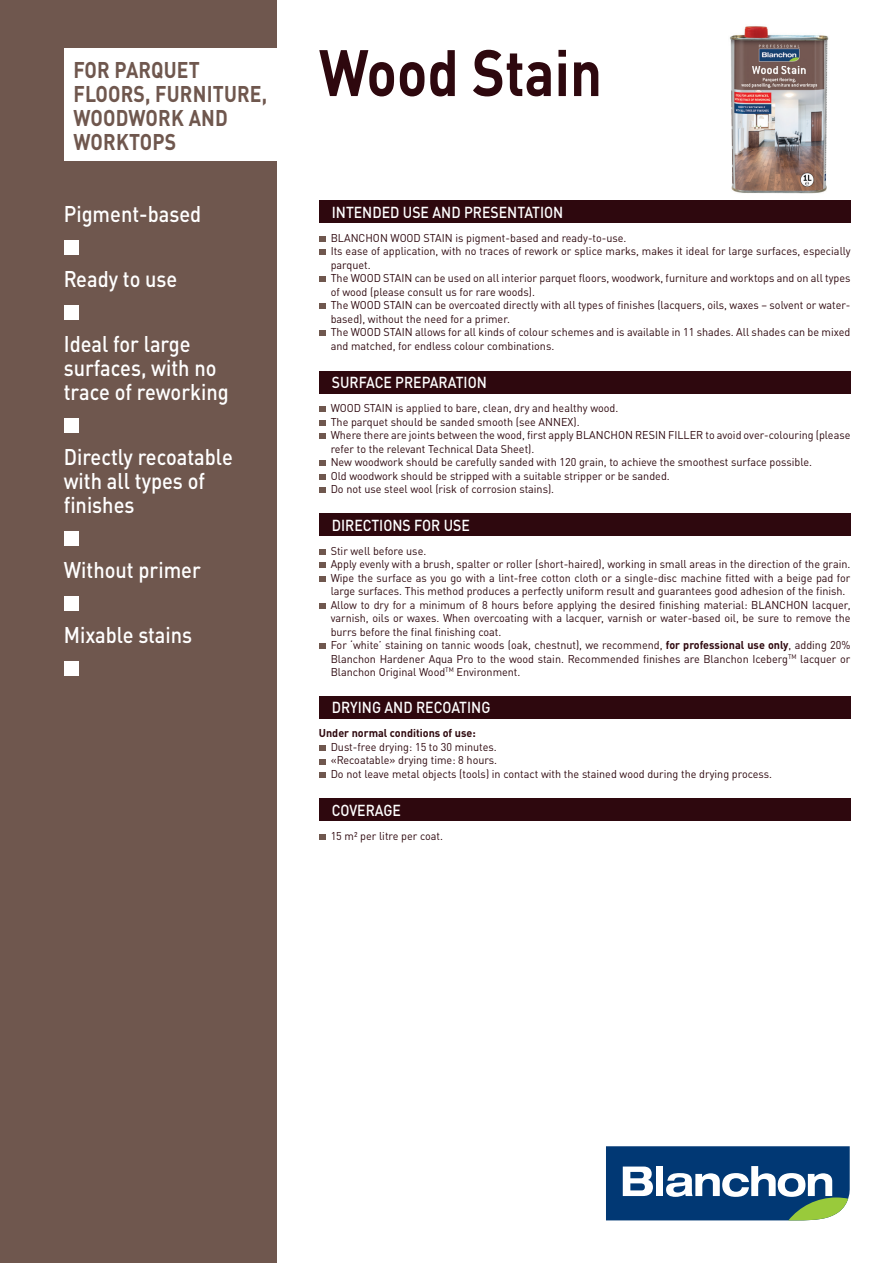
<style>
.page{position:relative;width:893px;height:1263px;background:#fff}
.page>*{position:absolute;margin:0;border:0;box-sizing:border-box;transform-origin:0 0}
.t1{font:700 64.5px "DINOT";color:#2e080e;scale:.87 1}
.t2{font:500 22.5px/24px "DINOT";color:#fff;scale:.89 1}
.t3{font:700 22.5px/24px "DINOT";letter-spacing:.01em;color:#6f574e;scale:.86 1}
.t4{font:500 15.75px "DINOT";color:#fff;scale:.89 1}
.t5{font:11.25px/13.5px "DINOT";color:#2e080e;scale:.96 1}
.t6{font:700 11.25px "DINOT";color:#2e080e;scale:.96 1}
.s1{font-weight:700}
</style>
<div class="page">
<div style="left:0;top:0;width:276px;height:1263px;background:#6f574e"></div>
<div style="left:319px;top:200px;width:531px;height:23px;background:#2e080e"></div>
<div style="left:319px;top:371px;width:531px;height:23px;background:#2e080e"></div>
<div style="left:319px;top:513px;width:531px;height:23px;background:#2e080e"></div>
<div style="left:319px;top:696px;width:531px;height:23px;background:#2e080e"></div>
<div style="left:319px;top:798px;width:531px;height:23px;background:#2e080e"></div>
<svg style="left:319px;top:236px;width:6px;height:6px"></svg>
<svg style="left:319px;top:249px;width:6px;height:6px"></svg>
<svg style="left:319px;top:276px;width:6px;height:6px"></svg>
<svg style="left:319px;top:303px;width:6px;height:6px"></svg>
<svg style="left:319px;top:330px;width:6px;height:6px"></svg>
<svg style="left:319px;top:406px;width:6px;height:6px"></svg>
<svg style="left:319px;top:420px;width:6px;height:6px"></svg>
<svg style="left:319px;top:433px;width:6px;height:6px"></svg>
<svg style="left:319px;top:460px;width:6px;height:6px"></svg>
<svg style="left:319px;top:474px;width:6px;height:6px"></svg>
<svg style="left:319px;top:487px;width:6px;height:6px"></svg>
<svg style="left:319px;top:549px;width:6px;height:6px"></svg>
<svg style="left:319px;top:562px;width:6px;height:6px"></svg>
<svg style="left:319px;top:576px;width:6px;height:6px"></svg>
<svg style="left:319px;top:603px;width:6px;height:6px"></svg>
<svg style="left:319px;top:643px;width:6px;height:6px"></svg>
<svg style="left:319px;top:745px;width:6px;height:6px"></svg>
<svg style="left:319px;top:759px;width:6px;height:5px"></svg>
<svg style="left:319px;top:772px;width:6px;height:6px"></svg>
<svg style="left:319px;top:834px;width:6px;height:6px"></svg>
<div style="left:64px;top:240px;width:15px;height:15px;background:#fff"></div>
<div style="left:64px;top:305px;width:15px;height:15px;background:#fff"></div>
<div style="left:64px;top:418px;width:15px;height:15px;background:#fff"></div>
<div style="left:64px;top:531px;width:15px;height:15px;background:#fff"></div>
<div style="left:64px;top:596px;width:15px;height:15px;background:#fff"></div>
<div style="left:64px;top:661px;width:15px;height:15px;background:#fff"></div>
<svg style="left:606px;top:1146px;width:244px;height:74px"></svg>
<div style="left:64px;top:48px;width:217px;height:112px;background:#fff"></div>
<img style="left:730px;top:26px;width:99px;height:167px">
<h2 class="t3" style="left:73px;top:57px;width:227px">FOR PARQUET<br>FLOORS, FURNITURE,<br>WOODWORK AND<br>WORKTOPS</h2>
<h2 class="t2" style="left:64px;top:202px;width:156px">Pigment-based</h2>
<h2 class="t2" style="left:64px;top:267px;width:129px">Ready to use</h2>
<h2 class="t2" style="left:64px;top:332px;width:187px">Ideal for large surfaces, with no trace of reworking</h2>
<h2 class="t2" style="left:64px;top:445px;width:191px">Directly recoatable with all types of finishes</h2>
<h2 class="t2" style="left:64px;top:558px;width:155px">Without primer</h2>
<h2 class="t2" style="left:64px;top:623px;width:146px">Mixable stains</h2>
<h1 class="t1" style="left:319px;top:31px;width:327px">Wood Stain</h1>
<h3 class="t4" style="left:332px;top:202px;width:262px">INTENDED USE AND PRESENTATION</h3>
<p class="t5" style="left:331px;top:231px;width:543px">BLANCHON WOOD STAIN is pigment-based and ready-to-use.<br>Its ease of application, with no traces of rework or splice marks, makes it ideal for large surfaces, especially parquet.<br>The WOOD STAIN can be used on all interior parquet floors, woodwork, furniture and worktops and on all types of wood (please consult us for rare woods).<br>The WOOD STAIN can be overcoated directly with all types of finishes (lacquers, oils, waxes – solvent or water&shy;based), without the need for a primer.<br>The WOOD STAIN allows for all kinds of colour schemes and is available in 11 shades. All shades can be mixed and matched, for endless colour combinations.</p>
<h3 class="t4" style="left:332px;top:373px;width:176px">SURFACE PREPARATION</h3>
<p class="t5" style="left:331px;top:401px;width:543px">WOOD STAIN is applied to bare, clean, dry and healthy wood.<br>The parquet should be sanded smooth (see ANNEX).<br>Where there are joints between the wood, first apply BLANCHON RESIN FILLER to avoid over-colouring (please refer to the relevant Technical Data Sheet).<br>New woodwork should be carefully sanded with 120 grain, to achieve the smoothest surface possible.<br>Old woodwork should be stripped with a suitable stripper or be sanded.<br>Do not use steel wool (risk of corrosion stains).</p>
<h3 class="t4" style="left:332px;top:515px;width:157px">DIRECTIONS FOR USE</h3>
<p class="t5" style="left:331px;top:544px;width:543px">Stir well before use.<br>Apply evenly with a brush, spalter or roller (short-haired), working in small areas in the direction of the grain.<br>Wipe the surface as you go with a lint-free cotton cloth or a single-disc machine fitted with a beige pad for large surfaces. This method produces a perfectly uniform result and guarantees good adhesion of the finish.<br>Allow to dry for a minimum of 8 hours before applying the desired finishing material: BLANCHON lacquer, varnish, oils or waxes. When overcoating with a lacquer, varnish or water-based oil, be sure to remove the burrs before the final finishing coat.<br>For ‘white’ staining on tannic woods (oak, chestnut), we recommend, <span class="s1">for professional use only</span>, adding 20% Blanchon Hardener Aqua Pro to the wood stain. Recommended finishes are Blanchon Iceberg<sup>TM</sup> lacquer or Blanchon Original Wood<sup>TM</sup> Environment.</p>
<h3 class="t4" style="left:332px;top:698px;width:180px">DRYING AND RECOATING</h3>
<p class="t6" style="left:319px;top:726px;width:165px">Under normal conditions of use:</p>
<p class="t5" style="left:331px;top:740px;width:461px">Dust-free drying: 15 to 30 minutes.<br>«Recoatable» drying time: 8 hours.<br>Do not leave metal objects (tools) in contact with the stained wood during the drying process.</p>
<h3 class="t4" style="left:332px;top:800px;width:79px">COVERAGE</h3>
<p class="t5" style="left:331px;top:829px;width:119px">15 m² per litre per coat.</p>
</div>
